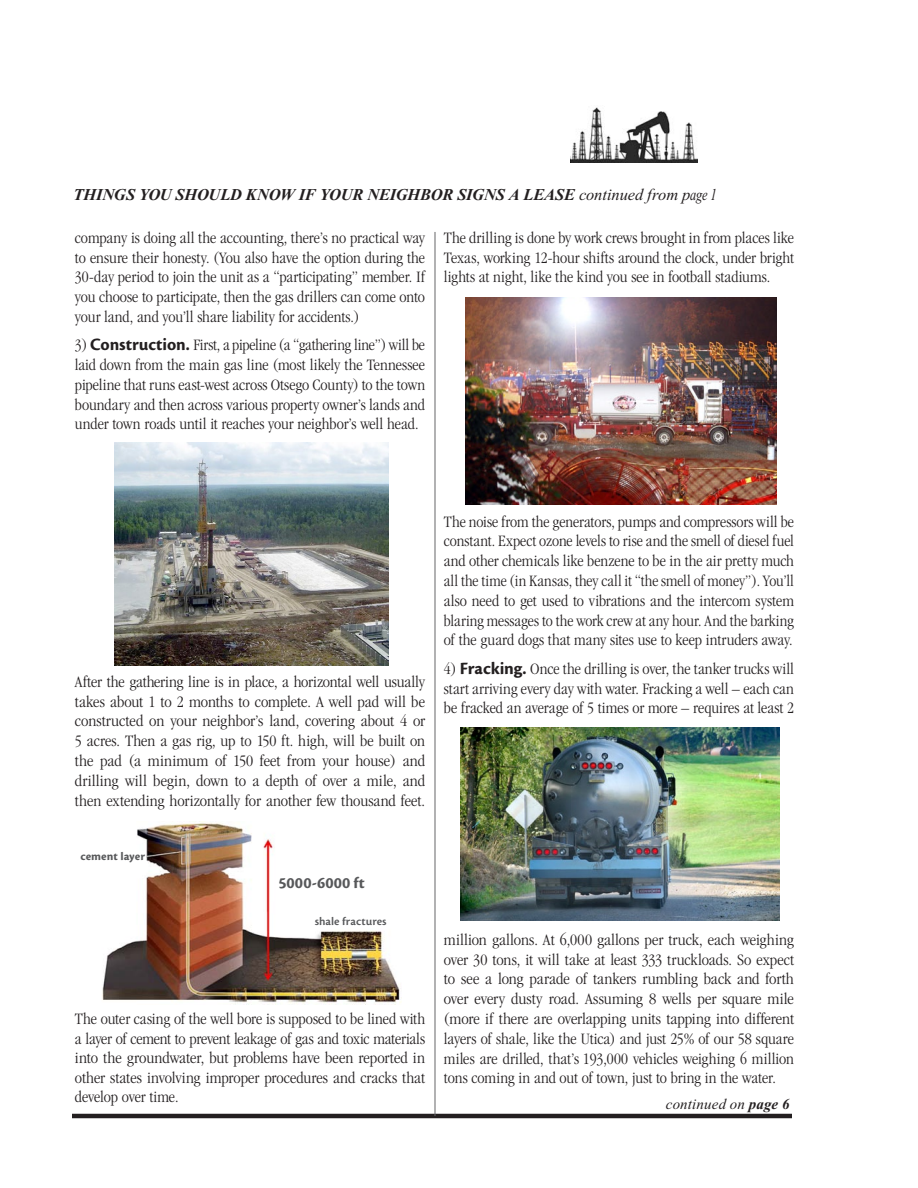
<style>
.page{position:relative;width:918px;height:1188px;background:#fff}
.page>*{position:absolute;margin:0;border:0;box-sizing:border-box;transform-origin:0 0}
.t1{font:16.5px/19.8px "ITC Garamond MM 300 458";color:#231f20;text-align:justify}
.t2{font:italic 700 16.5px "Times New Roman";letter-spacing:-.015em;color:#231f20}
.t3{font:16.5px "Cronos MM 700 11";letter-spacing:.01em;color:#57585a}
.t4{font:italic 15px "Times New Roman";letter-spacing:.01em;color:#231f20}
.t5{font:12px "Cronos MM 574 8";letter-spacing:.005em;color:#57585a}
.t6{font:12px "Cronos MM 700 8";color:#57585a}
.s1{font-weight:400}
.s2{font-family:"Cronos MM 700 12";font-size:18px}
.s3{font-weight:700}
</style>
<div class="page">
<hr style="left:72px;top:1114px;width:720px;height:4px;background:#231f20">
<img style="left:571px;top:107px;width:127px;height:56px">
<hr style="left:435px;top:232px;width:1px;height:884px;background:#656568">
<img style="left:115px;top:442px;width:274px;height:224px">
<img style="left:465px;top:297px;width:312px;height:207px">
<img style="left:102px;top:822px;width:299px;height:183px">
<div style="left:279px;top:875px;width:89px;height:22px;background:#fff"></div>
<div style="left:80px;top:851px;width:66px;height:24px;background:#fff"></div>
<div style="left:307px;top:916px;width:87px;height:12px;background:#fff"></div>
<img style="left:460px;top:727px;width:320px;height:194px">
<p class="t2" style="left:73px;top:185px;width:645px">THINGS YOU SHOULD KNOW IF YOUR NEIGHBOR SIGNS A LEASE <span class="s1">continued from page 1</span></p>
<p class="t1" style="left:75px;top:228px;width:352px">company is doing all the accounting, there’s no practical way to ensure their honesty. (You also have the option during the 30-day period to join the unit as a “participating” member. If you choose to participate, then the gas drillers can come onto your land, and you’ll share liability for accidents.)</p>
<p class="t1" style="left:75px;top:335px;width:352px">3) <span class="s2">Construction.</span> First, a pipeline (a “gathering line”) will be laid down from the main gas line (most likely the Tennessee pipeline that runs east-west across Otsego County) to the town boundary and then across various property owner’s lands and under town roads until it reaches your neighbor’s well head.</p>
<p class="t1" style="left:444px;top:228px;width:352px">The drilling is done by work crews brought in from places like Texas, working 12-hour shifts around the clock, under bright lights at night, like the kind you see in football stadiums.</p>
<p class="t1" style="left:75px;top:672px;width:352px">After the gathering line is in place, a horizontal well usually takes about 1 to 2 months to complete. A well pad will be constructed on your neighbor’s land, covering about 4 or 5 acres. Then a gas rig, up to 150 ft. high, will be built on the pad (a minimum of 150 feet from your house) and drilling will begin, down to a depth of over a mile, and then extending horizontally for another few thousand feet.</p>
<p class="t6" style="left:80px;top:850px;width:66px">cement layer</p>
<p class="t3" style="left:279px;top:874px;width:88px">5000-6000 ft</p>
<p class="t5" style="left:315px;top:915px;width:74px">shale fractures</p>
<p class="t1" style="left:75px;top:1009px;width:352px">The outer casing of the well bore is supposed to be lined with a layer of cement to prevent leakage of gas and toxic materials into the groundwater, but problems have been reported in other states involving improper procedures and cracks that develop over time.</p>
<p class="t1" style="left:444px;top:512px;width:352px">The noise from the generators, pumps and compressors will be constant. Expect ozone levels to rise and the smell of diesel fuel and other chemicals like benzene to be in the air pretty much all the time (in Kansas, they call it “the smell of money”). You’ll also need to get used to vibrations and the intercom system blaring messages to the work crew at any hour. And the barking of the guard dogs that many sites use to keep intruders away.</p>
<p class="t1" style="left:444px;top:659px;width:352px">4) <span class="s2">Fracking.</span> Once the drilling is over, the tanker trucks will start arriving every day with water. Fracking a well – each can be fracked an average of 5 times or more – requires at least 2</p>
<p class="t1" style="left:444px;top:930px;width:352px">million gallons. At 6,000 gallons per truck, each weighing over 30 tons, it will take at least 333 truckloads. So expect to see a long parade of tankers rumbling back and forth over every dusty road. Assuming 8 wells per square mile (more if there are overlapping units tapping into different layers of shale, like the Utica) and just 25% of our 58 square miles are drilled, that’s 193,000 vehicles weighing 6 million tons coming in and out of town, just to bring in the water.</p>
<p class="t4" style="left:666px;top:1095px;width:125px">continued on <span class="s3">page 6</span></p>
</div>
